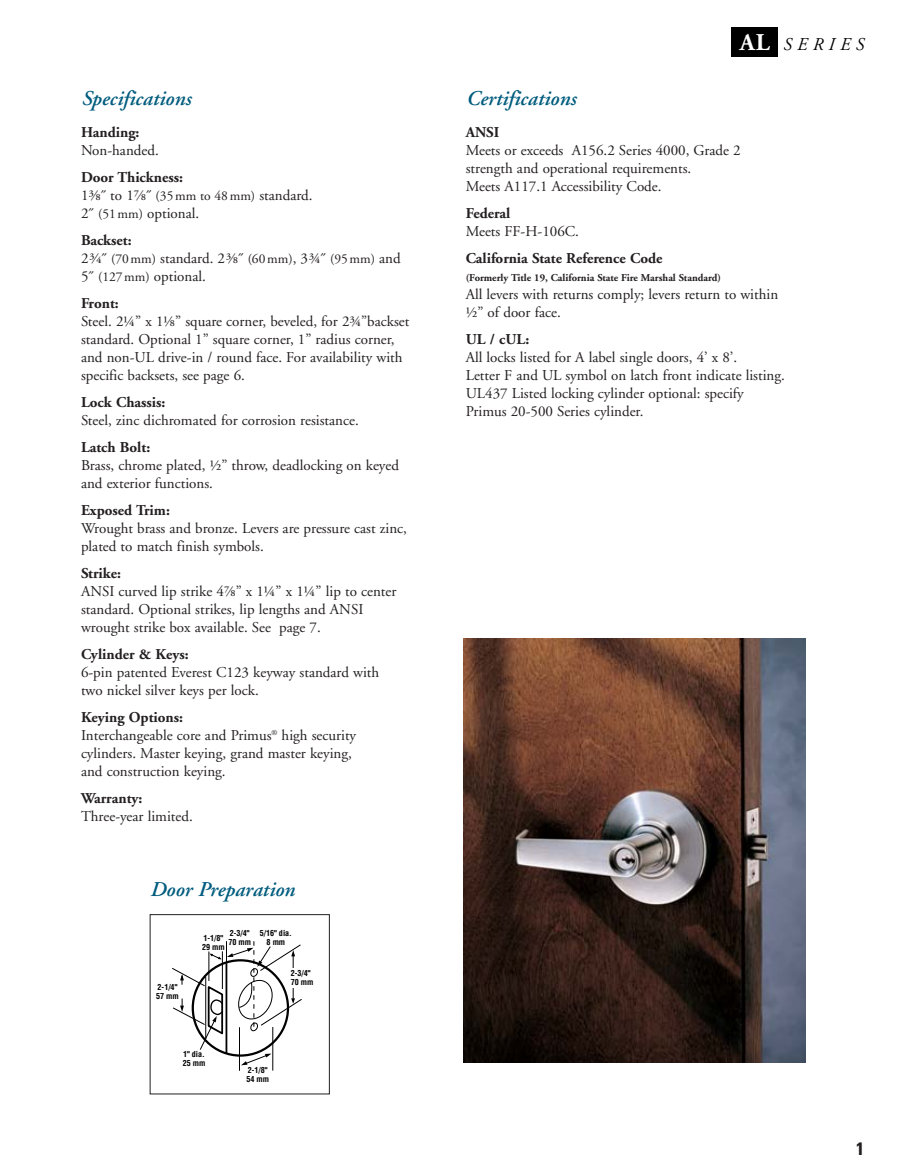
<style>
.page{position:relative;width:918px;height:1175px;background:#fff}
.page>*{position:absolute;margin:0;border:0;box-sizing:border-box;transform-origin:0 0}
.t1{font:italic 600 21px "Adobe Garamond";color:#005c7e}
.t2{font:italic 18px "Adobe Garamond";letter-spacing:.3em;color:#000}
.t3{font:700 condensed 18px "Univers";color:#231f20}
.t4{font:15px/18px "Adobe Garamond";color:#231f20}
.t5{font:700 15px "Adobe Garamond";color:#231f20}
.t6{font:13.5px "Adobe Garamond";color:#231f20}
.t7{font:700 10.5px "Adobe Garamond";color:#231f20}
.t8{font:700 condensed 8.1px/9px "Helvetica";color:#000}
.s1{font-weight:700}
.s2{font-family:"Adobe Garamond Exp"}
.s3{font-size:13.5px}
.s4{font-size:15px}
.s5{font-family:"Adobe Garamond Exp";font-size:15px}
.s6{font-weight:700;font-style:normal;font-size:24px;color:#fff}
</style>
<div class="page">
<div style="left:732px;top:27px;width:46px;height:30px;background:#000"></div>
<hr style="left:239px;top:1027px;width:1px;height:43px;background:#000">
<hr style="left:272px;top:1027px;width:1px;height:43px;background:#000">
<svg style="left:172px;top:941px;width:130px;height:124px"></svg>
<div style="left:289px;top:967px;width:8px;height:20px;background:#fff"></div>
<div style="left:150px;top:914px;width:180px;height:180px;border:1px solid #231f20"></div>
<img style="left:464px;top:639px;width:342px;height:423px">
<h1 class="t1" style="left:81px;top:90px;width:111px">Specifications</h1>
<p class="t5" style="left:81px;top:126px;width:60px">Handing:</p>
<p class="t4" style="left:81px;top:142px;width:79px">Non-handed.</p>
<p class="t4" style="left:81px;top:169px;width:233px"><span class="s1">Door Thickness:<br></span>1<span class="s2">³⁄₈˝</span> to 1<span class="s2">⁷⁄₈˝</span> <span class="s3">(35 mm to 48 mm)</span> standard.<br>2<span class="s2">˝</span> <span class="s3">(51 mm)</span> optional.</p>
<p class="t5" style="left:81px;top:234px;width:52px">Backset:</p>
<p class="t6" style="left:81px;top:253px;width:321px"><span class="s4">2</span><span class="s5">³⁄₄˝</span> (70 mm) <span class="s4">standard. 2</span><span class="s5">³⁄₈˝</span> (60 mm)<span class="s4">, 3</span><span class="s5">¾˝</span> (95 mm) <span class="s4">and</span></p>
<p class="t4" style="left:81px;top:264px;width:126px;line-height:27px">5<span class="s2">˝</span> <span class="s3">(127 mm)</span> optional.<br><span class="s1">Front:</span></p>
<p class="t4" style="left:81px;top:313px;width:330px">Steel. 2<span class="s2">¼</span>” x 1<span class="s2">⅛</span>” square corner, beveled, for 2<span class="s2">¾</span>”backset standard. Optional 1” square corner, 1” radius corner, and non-UL drive-in / round face. For availability with specific backsets, see page 6.</p>
<p class="t5" style="left:81px;top:396px;width:86px">Lock Chassis:</p>
<p class="t4" style="left:81px;top:412px;width:279px">Steel, zinc dichromated for corrosion resistance.</p>
<p class="t4" style="left:81px;top:439px;width:320px"><span class="s1">Latch Bolt:<br></span>Brass, chrome plated, <span class="s2">½</span>” throw, deadlocking on keyed and exterior functions.</p>
<p class="t5" style="left:81px;top:504px;width:90px">Exposed Trim:</p>
<p class="t4" style="left:81px;top:520px;width:327px">Wrought brass and bronze. Levers are pressure cast zinc, plated to match finish symbols.</p>
<p class="t4" style="left:81px;top:565px;width:317px"><span class="s1">Strike:<br></span>ANSI curved lip strike 4<span class="s2">⅞</span>” x 1<span class="s2">¼</span>” x 1<span class="s2">¼</span>” lip to center standard. Optional strikes, lip lengths and ANSI wrought strike box available. See page 7.</p>
<p class="t5" style="left:81px;top:648px;width:109px">Cylinder &amp; Keys:</p>
<p class="t4" style="left:81px;top:664px;width:300px">6-pin patented Everest C123 keyway standard with two nickel silver keys per lock.</p>
<p class="t4" style="left:81px;top:709px;width:277px"><span class="s1">Keying Options:<br></span>Interchangeable core and Primus<sup>®</sup> high security cylinders. Master keying, grand master keying, and construction keying.</p>
<p class="t5" style="left:81px;top:792px;width:63px">Warranty:</p>
<p class="t4" style="left:81px;top:808px;width:113px">Three-year limited.</p>
<h1 class="t1" style="left:150px;top:881px;width:146px">Door Preparation</h1>
<p class="t8" style="left:156px;top:982px;width:24px">2-1/4"<br>57 mm</p>
<p class="t8" style="left:228px;top:929px;width:24px">2-3/4"<br>70 mm</p>
<p class="t8" style="left:202px;top:933px;width:24px">1-1/8"<br>29 mm</p>
<p class="t8" style="left:260px;top:929px;width:34px;text-align:center">5/16" dia.<br>8 mm</p>
<p class="t8" style="left:291px;top:969px;width:24px">2-3/4"<br>70 mm</p>
<p class="t8" style="left:183px;top:1050px;width:24px">1" dia.<br>25 mm</p>
<p class="t8" style="left:246px;top:1066px;width:24px">2-1/8"<br>54 mm</p>
<p class="t2" style="left:740px;top:37px;width:125px"><span class="s6">AL</span> SERIES</p>
<h1 class="t1" style="left:466px;top:90px;width:112px">Certifications</h1>
<p class="t5" style="left:466px;top:126px;width:35px">ANSI</p>
<p class="t4" style="left:466px;top:142px;width:276px">Meets or exceeds A156.2 Series 4000, Grade 2 strength and operational requirements.<br>Meets A117.1 Accessibility Code.</p>
<p class="t5" style="left:466px;top:207px;width:46px">Federal</p>
<p class="t4" style="left:466px;top:223px;width:115px">Meets FF-H-106C.</p>
<p class="t5" style="left:466px;top:252px;width:198px">California State Reference Code</p>
<p class="t7" style="left:466px;top:273px;width:257px">(Formerly Title 19, California State Fire Marshal Standard)</p>
<p class="t4" style="left:466px;top:286px;width:314px">All levers with returns comply; levers return to within <span class="s2">½</span>” of door face.</p>
<p class="t5" style="left:466px;top:333px;width:65px">UL / cUL:</p>
<p class="t4" style="left:466px;top:349px;width:321px">All locks listed for A label single doors, 4’ x 8’.<br>Letter F and UL symbol on latch front indicate listing.<br>UL437 Listed locking cylinder optional: specify Primus 20-500 Series cylinder.</p>
<p class="t3" style="left:856px;top:1141px;width:9px">1</p>
</div>
